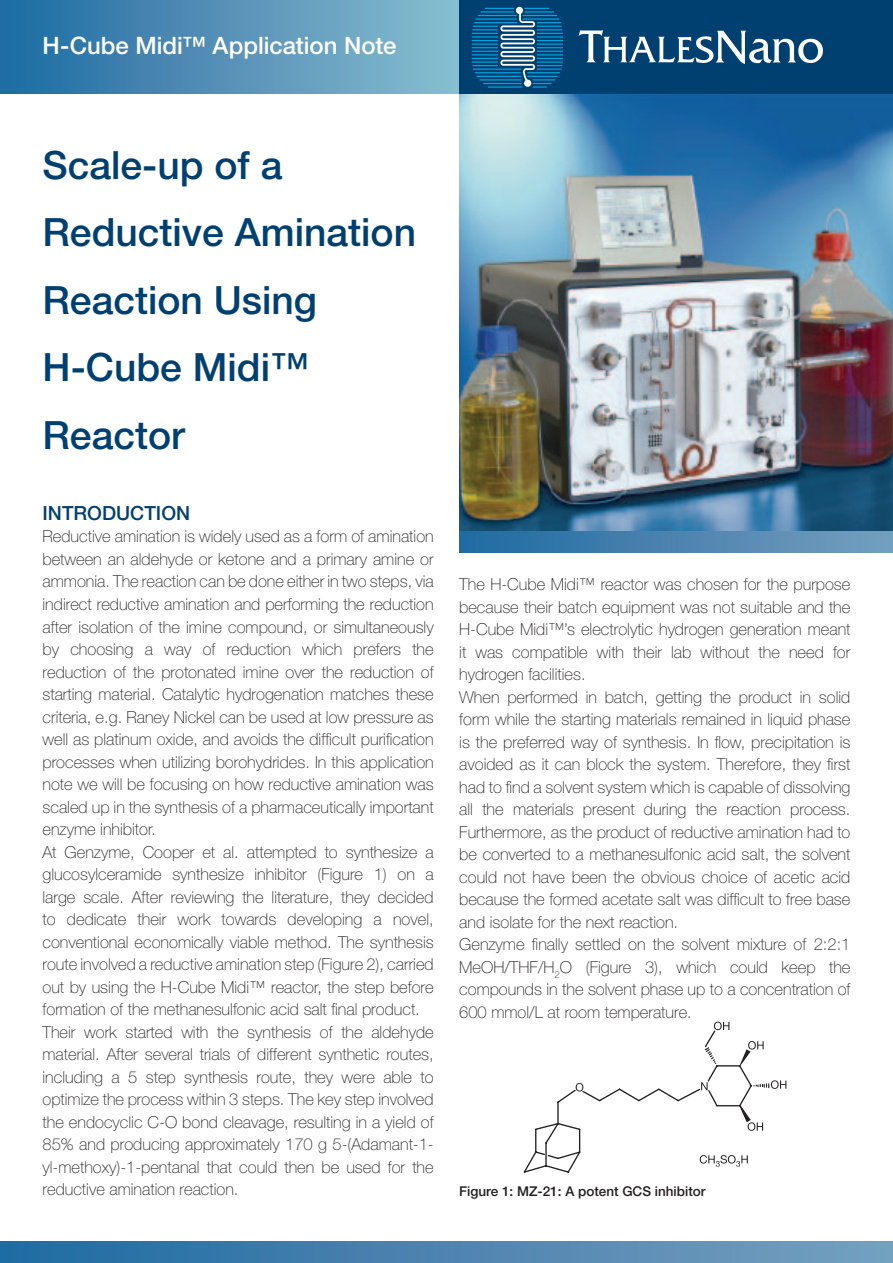
<style>
.page{position:relative;width:893px;height:1263px;background:#fff}
.page>*{position:absolute;margin:0;border:0;box-sizing:border-box;transform-origin:0 0}
.t1{font:500 39px/67.5px "Helvetica Neue LT Std";color:#004071}
.t2{font:500 24px "Helvetica Neue LT Std";letter-spacing:-.005em;color:#fff}
.t3{font:500 19.5px "Helvetica Neue LT Std";color:#004071}
.t4{font:100 16.5px/22.5px "Helvetica Neue LT Std";color:#231f20}
.t5{font:500 13.5px "Helvetica Neue LT Std";color:#231f20}
</style>
<div class="page">
<img style="left:459px;top:94px;width:434px;height:459px">
<img style="left:0;top:0;width:459px;height:94px">
<img style="left:0;top:1242px;width:893px;height:21px">
<div style="left:459px;top:0;width:434px;height:94px;background:#004071"></div>
<svg style="left:579px;top:30px;width:244px;height:34px"></svg>
<svg style="left:472px;top:7px;width:91px;height:81px"></svg>
<svg style="left:523px;top:1022px;width:263px;height:151px"></svg>
<h2 class="t2" style="left:43px;top:31px;width:356px">H-Cube Midi™ Application Note</h2>
<h1 class="t1" style="left:43px;top:131px;width:375px">Scale-up of a<br>Reductive Amination<br>Reaction Using<br>H-Cube Midi™<br>Reactor</h1>
<p class="t3" style="left:43px;top:501px;width:149px">INTRODUCTION</p>
<p class="t4" style="left:43px;top:525px;width:393px">Reductive amination is widely used as a form of amination between an aldehyde or ketone and a primary amine or ammonia. The reaction can be done either in two steps, via indirect reductive amination and performing the reduction after isolation of the imine compound, or simultaneously by choosing a way of reduction which prefers the reduction of the protonated imine over the reduction of starting material. Catalytic hydrogenation matches these criteria, e.g. Raney Nickel can be used at low pressure as well as platinum oxide, and avoids the difficult purification processes when utilizing borohydrides. In this application note we will be focusing on how reductive amination was scaled up in the synthesis of a pharmaceutically important enzyme inhibitor.<br>At Genzyme, Cooper et al. attempted to synthesize a glucosylceramide synthesize inhibitor (Figure 1) on a large scale. After reviewing the literature, they decided to dedicate their work towards developing a novel, conventional economically viable method. The synthesis route involved a reductive amination step (Figure 2), carried out by using the H-Cube Midi™ reactor, the step before formation of the methanesulfonic acid salt final product.<br>Their work started with the synthesis of the aldehyde material. After several trials of different synthetic routes, including a 5 step synthesis route, they were able to optimize the process within 3 steps. The key step involved the endocyclic C-O bond cleavage, resulting in a yield of 85% and producing approximately 170 g 5-(Adamant-1- yl-methoxy)-1-pentanal that could then be used for the reductive amination reaction.</p>
<p class="t4" style="left:459px;top:573px;width:393px">The H-Cube Midi™ reactor was chosen for the purpose because their batch equipment was not suitable and the H-Cube Midi™’s electrolytic hydrogen generation meant it was compatible with their lab without the need for hydrogen facilities.<br>When performed in batch, getting the product in solid form while the starting materials remained in liquid phase is the preferred way of synthesis. In flow, precipitation is avoided as it can block the system. Therefore, they first had to find a solvent system which is capable of dissolving all the materials present during the reaction process.<br>Furthermore, as the product of reductive amination had to be converted to a methanesulfonic acid salt, the solvent could not have been the obvious choice of acetic acid because the formed acetate salt was difficult to free base and isolate for the next reaction.<br>Genzyme finally settled on the solvent mixture of 2:2:1<br>MeOH/THF/H<sub>2</sub>O (Figure 3), which could keep the compounds in the solvent phase up to a concentration of 600 mmol/L at room temperature.</p>
<p class="t5" style="left:459px;top:1183px;width:248px">Figure 1: MZ-21: A potent GCS inhibitor</p>
</div>
